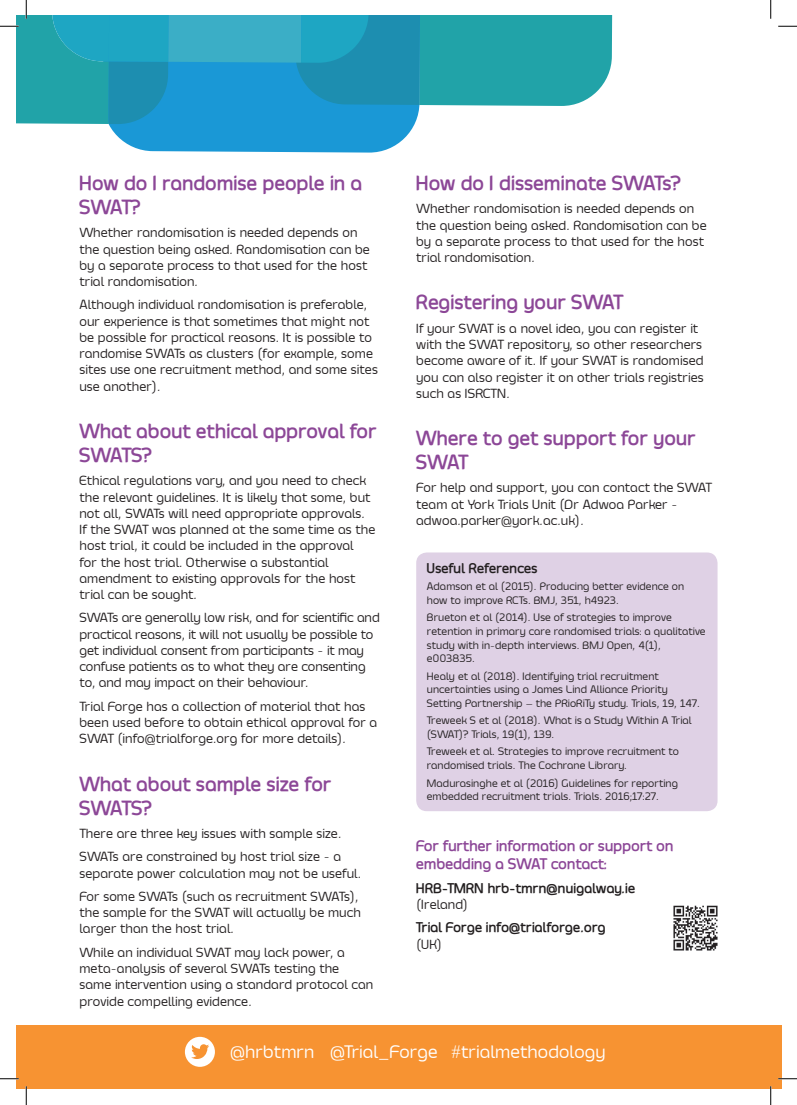
<style>
.page{position:relative;width:797px;height:1105px;background:#fff}
.page>*{position:absolute;margin:0;border:0;box-sizing:border-box;transform-origin:0 0}
.t1{font:700 20px/24px "Smoolthan";color:#8c4797}
.t2{font:18.88px "Smoolthan";color:#fff}
.t3{font:700 15px/18.8px "Smoolthan";color:#8c4797}
.t4{font:13.75px/16.2px "Smoolthan";color:#231f20}
.t5{font:700 13.75px "Smoolthan";color:#231f20}
.t6{font:11.25px/13.8px "Smoolthan";color:#231f20}
</style>
<div class="page">
<svg style="left:108px;top:124px;width:307px;height:29px;background:#36a4db"></svg>
<div style="left:416px;top:552px;width:301px;height:259px;background:#dfd1e5;border-radius:11px"></div>
<div style="left:16px;top:1025px;width:765px;height:64px;background:#f79332"></div>
<div style="left:185px;top:1037px;width:30px;height:30px;background:#fff;border-radius:50%"></div>
<svg style="left:191px;top:1044px;width:18px;height:15px"></svg>
<img style="left:673px;top:905px;width:45px;height:46px">
<svg style="left:778px;top:25px;width:19px;height:2px"></svg>
<svg style="left:0;top:1078px;width:19px;height:1px"></svg>
<svg style="left:778px;top:1078px;width:19px;height:1px"></svg>
<svg style="left:0;top:0;width:613px;height:124px"></svg>
<svg style="left:25px;top:1086px;width:2px;height:19px"></svg>
<svg style="left:770px;top:0;width:1px;height:19px"></svg>
<svg style="left:770px;top:1086px;width:1px;height:19px"></svg>
<h1 class="t1" style="left:79px;top:172px;width:284px">How do I randomise people in a<br>SWAT?</h1>
<p class="t4" style="left:79px;top:225px;width:292px">Whether randomisation is needed depends on the question being asked. Randomisation can be by a separate process to that used for the host trial randomisation.</p>
<p class="t4" style="left:79px;top:297px;width:300px">Although individual randomisation is preferable, our experience is that sometimes that might not be possible for practical reasons. It is possible to randomise SWATs as clusters (for example, some sites use one recruitment method, and some sites use another).</p>
<h1 class="t1" style="left:79px;top:420px;width:299px">What about ethical approval for<br>SWATS?</h1>
<p class="t4" style="left:79px;top:473px;width:297px">Ethical regulations vary, and you need to check the relevant guidelines. It is likely that some, but not all, SWATs will need appropriate approvals.<br>If the SWAT was planned at the same time as the host trial, it could be included in the approval<br>for the host trial. Otherwise a substantial amendment to existing approvals for the host trial can be sought.</p>
<p class="t4" style="left:79px;top:610px;width:302px">SWATs are generally low risk, and for scientific and practical reasons, it will not usually be possible to get individual consent from participants - it may confuse patients as to what they are consenting to, and may impact on their behaviour.</p>
<p class="t4" style="left:79px;top:698px;width:299px">Trial Forge has a collection of material that has been used before to obtain ethical approval for a<br>SWAT (info@trialforge.org for more details).</p>
<h1 class="t1" style="left:79px;top:773px;width:254px">What about sample size for<br>SWATS?</h1>
<p class="t4" style="left:79px;top:822px;width:263px;line-height:23.4px">There are three key issues with sample size.<br>SWATs are constrained by host trial size - a</p>
<p class="t4" style="left:79px;top:861px;width:283px;line-height:23.4px">separate power calculation may not be useful.<br>For some SWATs (such as recruitment SWATs),</p>
<p class="t4" style="left:79px;top:905px;width:283px">the sample for the SWAT will actually be much larger than the host trial.</p>
<p class="t4" style="left:79px;top:944px;width:295px">While an individual SWAT may lack power, a meta-analysis of several SWATs testing the same intervention using a standard protocol can provide compelling evidence.</p>
<h1 class="t1" style="left:416px;top:172px;width:267px">How do I disseminate SWATs?</h1>
<p class="t4" style="left:416px;top:201px;width:292px">Whether randomisation is needed depends on the question being asked. Randomisation can be by a separate process to that used for the host trial randomisation.</p>
<h1 class="t1" style="left:416px;top:291px;width:209px">Registering your SWAT</h1>
<p class="t4" style="left:416px;top:320px;width:289px">If your SWAT is a novel idea, you can register it with the SWAT repository, so other researchers become aware of it. If your SWAT is randomised you can also register it on other trials registries such as ISRCTN.</p>
<h1 class="t1" style="left:416px;top:427px;width:281px">Where to get support for your<br>SWAT</h1>
<p class="t4" style="left:416px;top:480px;width:297px">For help and support, you can contact the SWAT team at York Trials Unit (Dr Adwoa Parker - adwoa.parker@york.ac.uk).</p>
<p class="t5" style="left:427px;top:560px;width:112px">Useful References</p>
<p class="t6" style="left:427px;top:580px;width:259px">Adamson et al (2015). Producing better evidence on how to improve RCTs. BMJ, 351, h4923.</p>
<p class="t6" style="left:427px;top:611px;width:280px">Brueton et al (2014). Use of strategies to improve retention in primary care randomised trials: a qualitative study with in-depth interviews. BMJ Open, 4(1), e003835.</p>
<p class="t6" style="left:427px;top:669px;width:274px">Healy et al (2018). Identifying trial recruitment uncertainties using a James Lind Alliance Priority<br>Setting Partnership – the PRioRiTy study. Trials, 19, 147.</p>
<p class="t6" style="left:427px;top:714px;width:266px">Treweek S et al (2018). What is a Study Within A Trial (SWAT)? Trials, 19(1), 139.</p>
<p class="t6" style="left:427px;top:745px;width:254px">Treweek et al. Strategies to improve recruitment to randomised trials. The Cochrane Library.</p>
<p class="t6" style="left:427px;top:776px;width:253px">Madurasinghe et al (2016) Guidelines for reporting embedded recruitment trials. Trials. 2016;17:27.</p>
<p class="t3" style="left:416px;top:837px;width:259px">For further information or support on embedding a SWAT contact:</p>
<p class="t5" style="left:416px;top:880px;width:221px">HRB-TMRN hrb-tmrn@nuigalway.ie</p>
<p class="t4" style="left:416px;top:896px;width:54px">(Ireland)</p>
<p class="t5" style="left:416px;top:920px;width:191px">Trial Forge info@trialforge.org</p>
<p class="t4" style="left:416px;top:936px;width:28px">(UK)</p>
<h2 class="t2" style="left:230px;top:1041px;width:377px">@hrbtmrn @Trial_Forge #trialmethodology</h2>
</div>
